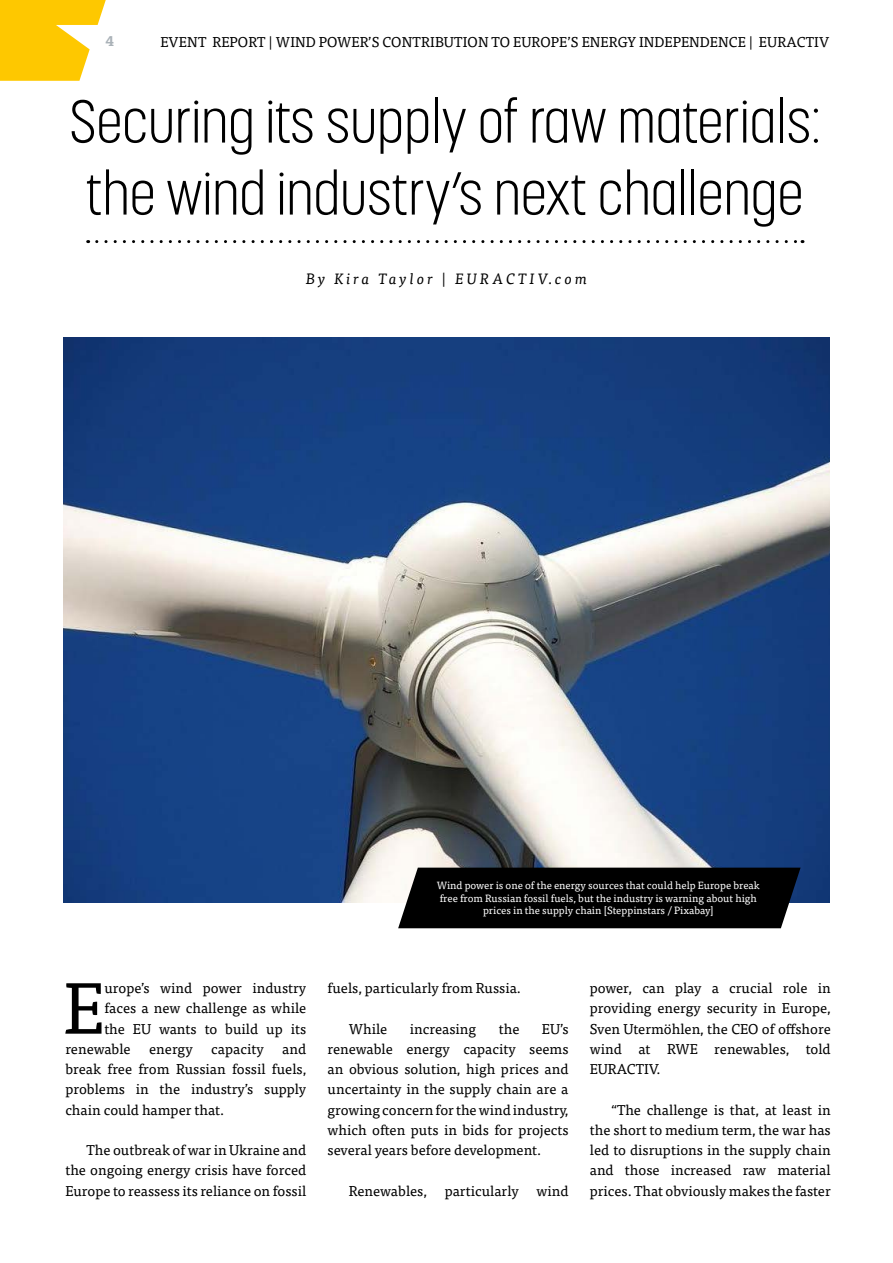
<style>
.page{position:relative;width:893px;height:1263px;background:#fff}
.page>*{position:absolute;margin:0;border:0;box-sizing:border-box;transform-origin:0 0}
.t1{font:72.6px "Tisa Pro";color:#000}
.t2{font:300 60px/72px "Korolev Condensed";color:#000}
.t3{font:italic 15px "Tisa Pro";letter-spacing:.2em;color:#000}
.t4{font:14.25px/20.2px "Tisa Pro";color:#000;text-align:justify}
.t5{font:700 14.25px "Tisa Pro";color:#aab2b8}
.t6{font:10.5px/12.6px "Tisa Pro";color:#fff;text-align:center}
</style>
<div class="page">
<svg style="left:0;top:0;width:106px;height:81px"></svg>
<img style="left:64px;top:338px;width:765px;height:565px">
<div style="left:398px;top:868px;width:403px;height:60px;background:#000"></div>
<svg style="left:97px;top:240px;width:706px;height:3px"></svg>
<p class="t5" style="left:106px;top:29px;width:10px">4</p>
<p class="t4" style="left:161px;top:31px;width:670px">EVENT REPORT | WIND POWER’S CONTRIBUTION TO EUROPE’S ENERGY INDEPENDENCE | EURACTIV</p>
<h2 class="t2" style="left:69px;top:85px;width:753px">Securing its supply of raw materials: the wind industry’s next challenge</h2>
<p class="t3" style="left:306px;top:268px;width:283px">By Kira Taylor | EURACTIV.com</p>
<p class="t6" style="left:437px;top:878px;width:324px">Wind power is one of the energy sources that could help Europe break free from Russian fossil fuels, but the industry is warning about high prices in the supply chain [Steppinstars / Pixabay]</p>
<h1 class="t1" style="left:63px;top:955px;width:43px">E</h1>
<p class="t4" style="left:104px;top:977px;width:203px">urope’s wind power industry</p>
<p class="t4" style="left:104px;top:997px;width:203px">faces a new challenge as while</p>
<p class="t4" style="left:104px;top:1018px;width:203px">the EU wants to build up its</p>
<p class="t4" style="left:65px;top:1038px;width:67px">renewable</p>
<p class="t4" style="left:149px;top:1038px;width:45px">energy</p>
<p class="t4" style="left:211px;top:1038px;width:54px">capacity</p>
<p class="t4" style="left:65px;top:1038px;width:242px;text-indent:217px">and break free from Russian fossil fuels, problems in the industry’s supply chain could hamper that.</p>
<p class="t4" style="left:65px;top:1139px;width:242px;text-indent:21px">The outbreak of war in Ukraine and the ongoing energy crisis have forced Europe to reassess its reliance on fossil</p>
<p class="t4" style="left:328px;top:977px;width:195px">fuels, particularly from Russia.</p>
<p class="t4" style="left:349px;top:1018px;width:40px">While</p>
<p class="t4" style="left:410px;top:1018px;width:68px">increasing</p>
<p class="t4" style="left:499px;top:1018px;width:22px">the</p>
<p class="t4" style="left:328px;top:1018px;width:242px;text-indent:214px">EU’s renewable energy capacity seems an obvious solution, high prices and uncertainty in the supply chain are a growing concern for the wind industry, which often puts in bids for projects several years before development.</p>
<p class="t4" style="left:349px;top:1180px;width:221px">Renewables, particularly wind</p>
<p class="t4" style="left:590px;top:977px;width:242px">power, can play a crucial role in providing energy security in Europe, Sven Utermöhlen, the CEO of offshore wind at RWE renewables, told EURACTIV.</p>
<p class="t4" style="left:590px;top:1099px;width:242px;text-indent:21px">“The challenge is that, at least in the short to medium term, the war has led to disruptions in the supply chain and those increased raw material prices. That obviously makes the faster</p>
</div>
